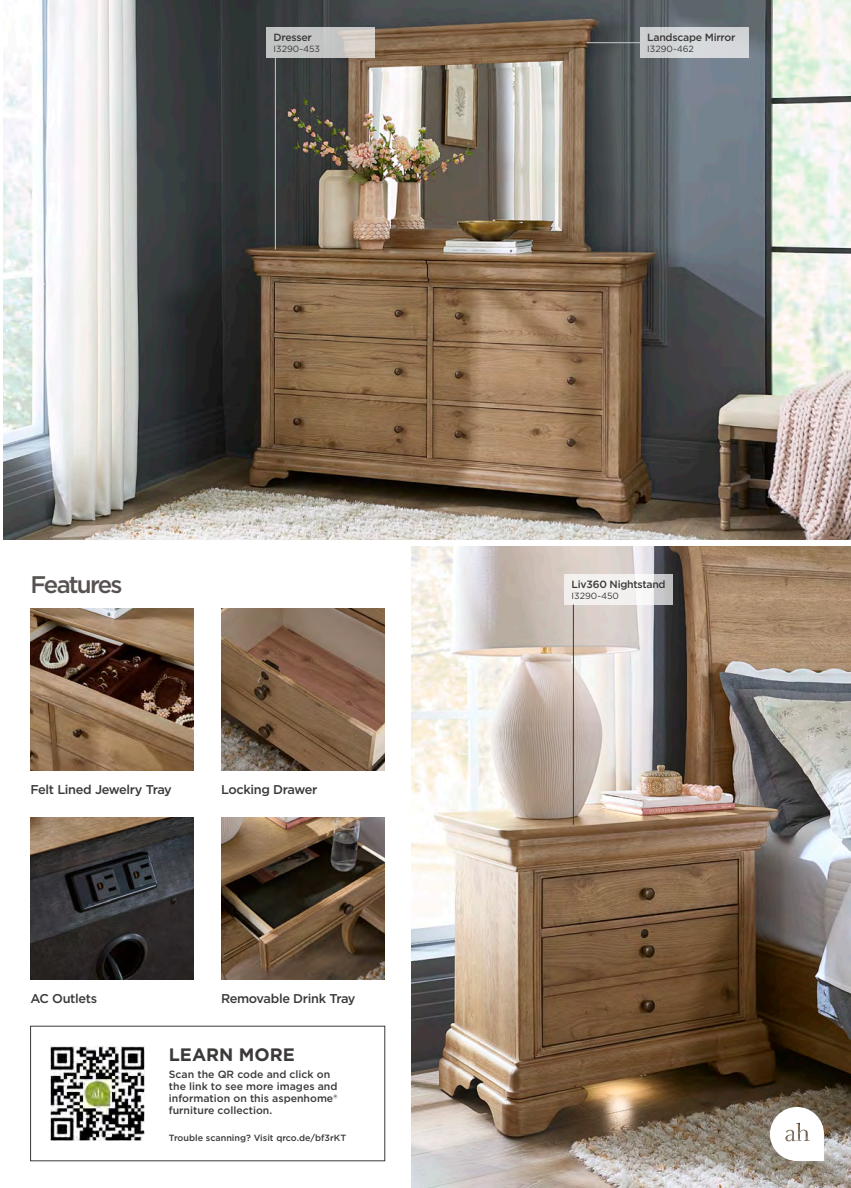
<style>
.page{position:relative;width:851px;height:1188px;background:#fff}
.page>*{position:absolute;margin:0;border:0;box-sizing:border-box;transform-origin:0 0}
.t1{font:500 24px "Gotham";letter-spacing:-.075em;color:#575251}
.t2{font:700 18px "Gotham";color:#3c3a39}
.t3{font:500 12.75px "Gotham";letter-spacing:-.025em;color:#3c3a39}
.t4{font:500 10.5px/12px "Gotham";color:#3c3a39}
.t5{font:500 10.5px "Gotham";letter-spacing:-.025em;color:#3c3a39}
.t6{font:500 9px "Gotham";color:#3c3a39}
.t7{font:9px "Gotham";color:#3c3a39}
</style>
<div class="page">
<img style="left:50px;top:1046px;width:95px;height:95px">
<img style="left:30px;top:608px;width:164px;height:162px">
<img style="left:221px;top:608px;width:163px;height:162px">
<img style="left:30px;top:817px;width:164px;height:162px">
<img style="left:221px;top:817px;width:163px;height:162px">
<img style="left:3px;top:0;width:847px;height:540px">
<img style="left:412px;top:547px;width:438px;height:641px">
<svg style="left:770px;top:1107px;width:54px;height:54px"></svg>
<svg style="left:564px;top:574px;width:108px;height:31px;fill:#f3f0ee"></svg>
<hr style="left:573px;top:605px;width:1px;height:220px;background:#3c3a39">
<div style="left:640px;top:27px;width:108px;height:31px;background:#d4d7da"></div>
<hr style="left:586px;top:42px;width:54px;height:1px;background:#cacbcb">
<div style="left:267px;top:27px;width:108px;height:31px;background:linear-gradient(to right,#bcc0c3,#d6cfc8)"></div>
<hr style="left:275px;top:58px;width:1px;height:191px;background:#cacbcb">
<p class="t5" style="left:273px;top:31px;width:40px">Dresser</p>
<p class="t7" style="left:273px;top:43px;width:48px">I3290-453</p>
<h1 class="t1" style="left:30px;top:569px;width:93px">Features</h1>
<p class="t3" style="left:30px;top:781px;width:143px">Felt Lined Jewelry Tray</p>
<p class="t3" style="left:221px;top:781px;width:98px">Locking Drawer</p>
<p class="t3" style="left:30px;top:990px;width:68px">AC Outlets</p>
<p class="t3" style="left:221px;top:990px;width:136px">Removable Drink Tray</p>
<h2 class="t2" style="left:169px;top:1042px;width:128px">LEARN MORE</h2>
<p class="t4" style="left:169px;top:1068px;width:170px">Scan the QR code and click on the link to see more images and information on this aspenhome® furniture collection.</p>
<p class="t6" style="left:169px;top:1132px;width:179px">Trouble scanning? Visit qrco.de/bf3rKT</p>
<p class="t5" style="left:647px;top:31px;width:90px">Landscape Mirror</p>
<p class="t7" style="left:647px;top:43px;width:48px">I3290-462</p>
<p class="t5" style="left:571px;top:577px;width:96px">Liv360 Nightstand</p>
<p class="t7" style="left:571px;top:590px;width:49px">I3290-450</p>
</div>
